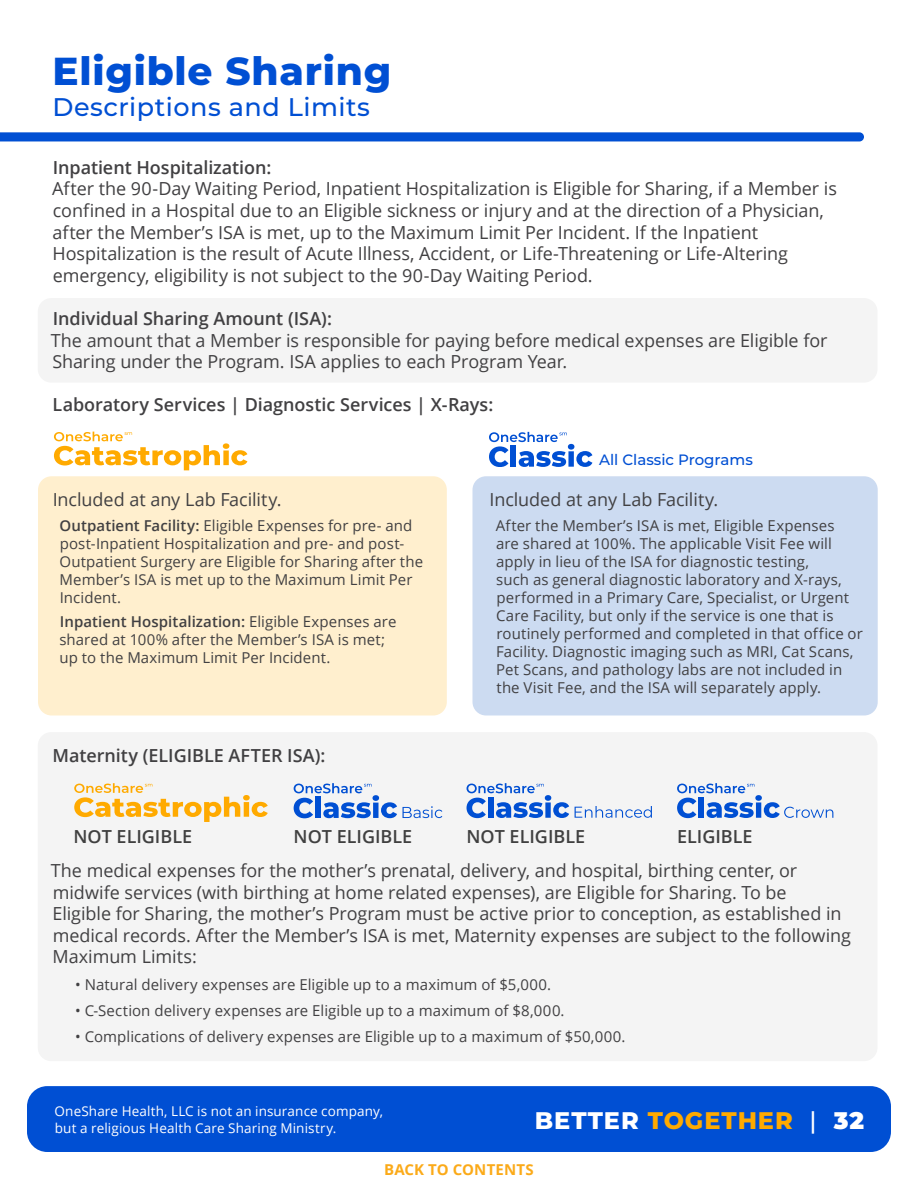
<style>
.page{position:relative;width:918px;height:1188px;background:#fff}
.page>*{position:absolute;margin:0;border:0;box-sizing:border-box;transform-origin:0 0}
.t1{font:800 39px "Montserrat";letter-spacing:.02em;color:#004fd3}
.t2{font:500 25.5px "Montserrat";letter-spacing:.02em;color:#004fd3}
.t3{font:800 24px "Montserrat";letter-spacing:.04em;color:#fa0}
.t4{font:18px/21.6px "Open Sans";letter-spacing:-.005em;color:#414042}
.t5{font:600 18px "Open Sans";color:#414042}
.t6{font:600 18px "Open Sans";color:#404040}
.t7{font:15px/18px "Open Sans";letter-spacing:.005em;color:#414042}
.t8{font:500 15px "Montserrat";color:#004fd3}
.t9{font:700 15px "Open Sans";letter-spacing:.015em;color:#fbaa19}
.t10{font:13.5px/16.2px "Open Sans";letter-spacing:.01em;color:#fff}
.s1{font-weight:600}
.s2{color:#fff}
.s3{font-weight:500;color:#fff}
.s4{font-weight:900;color:#fff}
</style>
<div class="page">
<div style="left:27px;top:1086px;width:864px;height:66px;background:#004fd3;border-radius:20px"></div>
<svg style="left:0;top:132px;width:864px;height:9px;background:#0a56d4"></svg>
<div style="left:472px;top:476px;width:406px;height:239px;background:#ccdbf1;border-radius:14px"></div>
<div style="left:38px;top:476px;width:409px;height:239px;background:#ffefce;border-radius:14px"></div>
<div style="left:38px;top:298px;width:839px;height:85px;background:#f4f4f4;border-radius:14px"></div>
<div style="left:38px;top:732px;width:839px;height:329px;background:#f4f4f4;border-radius:14px"></div>
<svg style="left:54px;top:432px;width:193px;height:38px"></svg>
<svg style="left:489px;top:432px;width:103px;height:35px"></svg>
<svg style="left:74px;top:783px;width:194px;height:39px"></svg>
<svg style="left:677px;top:783px;width:156px;height:35px"></svg>
<svg style="left:294px;top:783px;width:103px;height:35px"></svg>
<svg style="left:403px;top:806px;width:39px;height:12px"></svg>
<svg style="left:467px;top:783px;width:102px;height:35px"></svg>
<svg style="left:575px;top:806px;width:77px;height:12px"></svg>
<h1 class="t1" style="left:52px;top:42px;width:340px">Eligible Sharing</h1>
<h2 class="t2" style="left:52px;top:89px;width:319px">Descriptions and Limits</h2>
<p class="t5" style="left:53px;top:155px;width:220px">Inpatient Hospitalization:</p>
<p class="t4" style="left:52px;top:178px;width:786px">After the 90-Day Waiting Period, Inpatient Hospitalization is Eligible for Sharing, if a Member is confined in a Hospital due to an Eligible sickness or injury and at the direction of a Physician, after the Member’s ISA is met, up to the Maximum Limit Per Incident. If the Inpatient Hospitalization is the result of Acute Illness, Accident, or Life-Threatening or Life-Altering emergency, eligibility is not subject to the 90-Day Waiting Period.</p>
<p class="t5" style="left:53px;top:306px;width:281px">Individual Sharing Amount (ISA):</p>
<p class="t4" style="left:51px;top:329px;width:778px">The amount that a Member is responsible for paying before medical expenses are Eligible for<br>Sharing under the Program. ISA applies to each Program Year.</p>
<p class="t5" style="left:53px;top:392px;width:442px">Laboratory Services | Diagnostic Services | X-Rays:</p>
<p class="t4" style="left:53px;top:488px;width:230px">Included at any Lab Facility.</p>
<p class="t7" style="left:60px;top:516px;width:365px"><span class="s1">Outpatient Facility:</span> Eligible Expenses for pre- and post-Inpatient Hospitalization and pre- and post-Outpatient Surgery are Eligible for Sharing after the Member’s ISA is met up to the Maximum Limit Per Incident.</p>
<p class="t7" style="left:59px;top:613px;width:339px"><span class="s1">Inpatient Hospitalization:</span> Eligible Expenses are shared at 100% after the Member’s ISA is met; up to the Maximum Limit Per Incident.</p>
<p class="t5" style="left:53px;top:743px;width:274px">Maternity (ELIGIBLE AFTER ISA):</p>
<p class="t8" style="left:599px;top:449px;width:155px">All Classic Programs</p>
<p class="t4" style="left:489px;top:488px;width:230px">Included at any Lab Facility.</p>
<p class="t7" style="left:496px;top:516px;width:369px">After the Member’s ISA is met, Eligible Expenses<br>are shared at 100%. The applicable Visit Fee will apply in lieu of the ISA for diagnostic testing,<br>such as general diagnostic laboratory and X-rays, performed in a Primary Care, Specialist, or Urgent Care Facility, but only if the service is one that is routinely performed and completed in that office or Facility. Diagnostic imaging such as MRI, Cat Scans, Pet Scans, and pathology labs are not included in the Visit Fee, and the ISA will separately apply.</p>
<p class="t6" style="left:74px;top:825px;width:120px">NOT ELIGIBLE</p>
<p class="t6" style="left:294px;top:825px;width:120px">NOT ELIGIBLE</p>
<p class="t6" style="left:467px;top:825px;width:120px">NOT ELIGIBLE</p>
<p class="t6" style="left:677px;top:825px;width:77px">ELIGIBLE</p>
<p class="t4" style="left:51px;top:859px;width:802px">The medical expenses for the mother’s prenatal, delivery, and hospital, birthing center, or midwife services (with birthing at home related expenses), are Eligible for Sharing. To be<br>Eligible for Sharing, the mother’s Program must be active prior to conception, as established in medical records. After the Member’s ISA is met, Maternity expenses are subject to the following Maximum Limits:</p>
<p class="t7" style="left:75px;top:975px;width:478px">• Natural delivery expenses are Eligible up to a maximum of $5,000.</p>
<p class="t7" style="left:75px;top:1001px;width:491px">• C-Section delivery expenses are Eligible up to a maximum of $8,000.</p>
<p class="t7" style="left:75px;top:1027px;width:552px">• Complications of delivery expenses are Eligible up to a maximum of $50,000.</p>
<p class="t10" style="left:55px;top:1103px;width:330px">OneShare Health, LLC is not an insurance company, but a religious Health Care Sharing Ministry.</p>
<h3 class="t3" style="left:535px;top:1103px;width:331px"><span class="s2">BETTER</span> TOGETHER <span class="s3">|</span> <span class="s4">32</span></h3>
<p class="t9" style="left:384px;top:1159px;width:151px">BACK TO CONTENTS</p>
</div>
